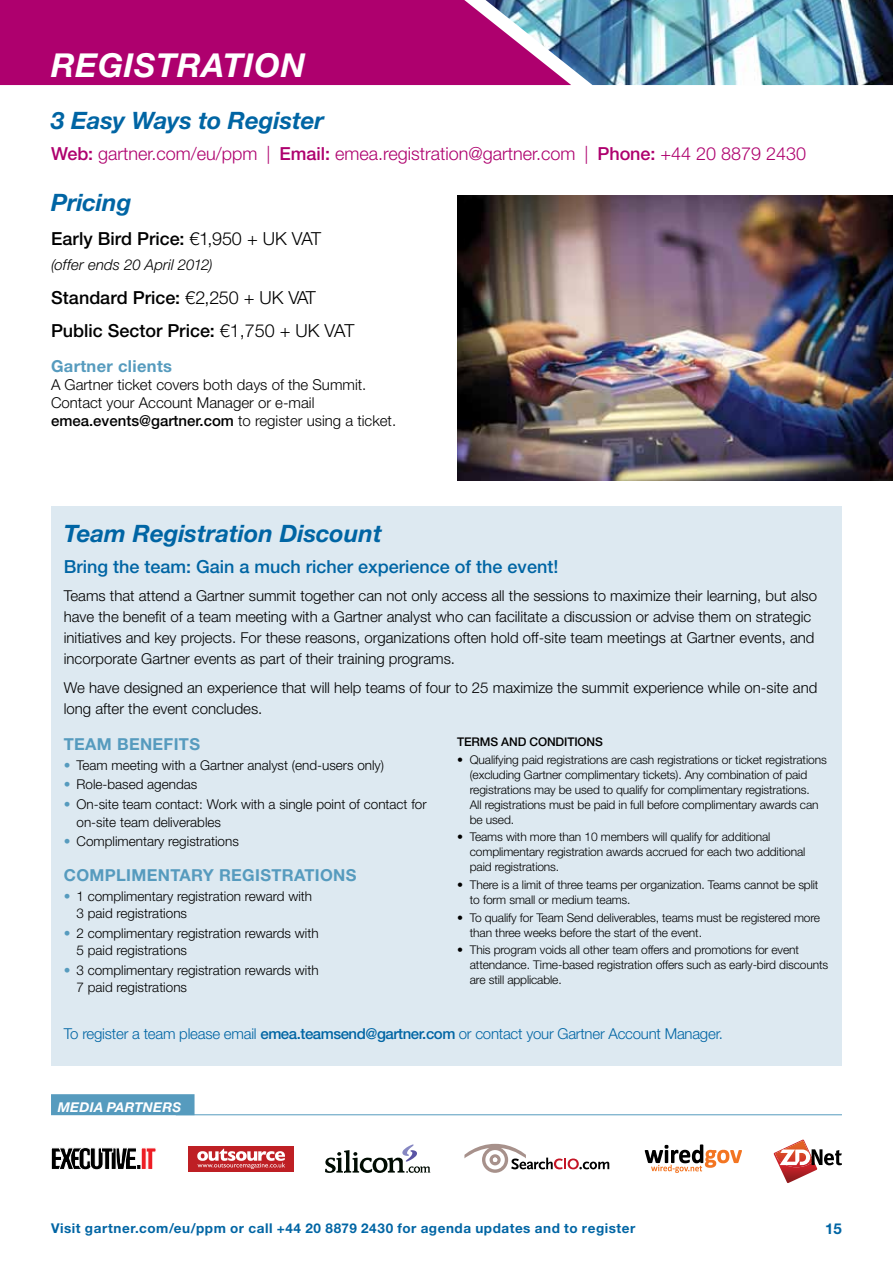
<style>
.page{position:relative;width:893px;height:1263px;background:#fff}
.page>*{position:absolute;margin:0;border:0;box-sizing:border-box;transform-origin:0 0}
.t1{font:italic 700 33px "Helvetica Neue";letter-spacing:.02em;color:#fff}
.t2{font:italic 700 24px "Helvetica Neue";color:#0065a4}
.t3{font:500 18px/33.8px "Helvetica Neue LT";color:#000}
.t4{font:300 18px "Helvetica Neue LT";color:#ae006e}
.t5{font:500 18px "Helvetica Neue LT";color:#0065a4}
.t6{font:700 16.5px "Helvetica Neue LT";letter-spacing:.02em;color:#569bbe}
.t7{font:300 15px/21px "Helvetica Neue LT";color:#000}
.t8{font:300 15px "Helvetica Neue LT";letter-spacing:-.015em;color:#0065a4}
.t9{font:italic 300 15px "Helvetica Neue LT";letter-spacing:.005em;color:#000}
.t10{font:700 15px "Helvetica Neue LT";color:#0065a4}
.t11{font:300 13.5px/17.2px "Helvetica Neue LT";color:#000}
.t12{font:700 13.5px "Helvetica Neue LT";letter-spacing:.04em;color:#0065a4}
.t13{font:italic 700 13.5px "Helvetica Neue";letter-spacing:.02em;color:#fff}
.t14{font:300 12px/15px "Helvetica Neue LT";letter-spacing:-.01em;color:#000}
.t15{font:500 12px "Helvetica Neue LT";letter-spacing:-.01em;color:#000}
.s1{font-weight:500}
.s2{font-weight:300}
.s3{color:#569bbe}
</style>
<div class="page">
<img style="left:571px;top:0;width:322px;height:85px">
<svg style="left:0;top:0;width:571px;height:85px;background:#ad1277"></svg>
<img style="left:457px;top:196px;width:436px;height:284px">
<svg style="left:325px;top:1144px;width:105px;height:29px"></svg>
<svg style="left:645px;top:1144px;width:97px;height:29px"></svg>
<div style="left:188px;top:1146px;width:105px;height:25px;background:#be1f24"></div>
<svg style="left:197px;top:1148px;width:88px;height:21px"></svg>
<svg style="left:51px;top:1147px;width:105px;height:23px"></svg>
<svg style="left:774px;top:1139px;width:68px;height:44px"></svg>
<svg style="left:464px;top:1144px;width:145px;height:29px"></svg>
<div style="left:51px;top:1094px;width:144px;height:21px;background:#569bbe"></div>
<hr style="left:176px;top:1114px;width:666px;height:1px;background:#569bbe">
<div style="left:51px;top:506px;width:791px;height:559px;background:#dde9f1"></div>
<h1 class="t1" style="left:51px;top:45px;width:256px">Registration</h1>
<h2 class="t2" style="left:51px;top:106px;width:276px">3 Easy Ways to Register</h2>
<h3 class="t4" style="left:51px;top:143px;width:757px"><span class="s1">Web:</span> gartner.com/eu/ppm | <span class="s1">Email:</span> emea.registration@gartner.com | <span class="s1">Phone:</span> +44 20 8879 2430</h3>
<h2 class="t2" style="left:51px;top:187px;width:82px">Pricing</h2>
<h3 class="t3" style="left:51px;top:221px;width:272px">Early Bird Price: <span class="s2">€1,950 + UK VAT</span></h3>
<p class="t9" style="left:51px;top:256px;width:163px">(offer ends 20 April 2012)</p>
<h3 class="t3" style="left:51px;top:280px;width:305px">Standard Price: <span class="s2">€2,250 + UK VAT<br></span>Public Sector Price: <span class="s2">€1,750 + UK VAT</span></h3>
<h3 class="t6" style="left:51px;top:356px;width:123px">Gartner clients</h3>
<p class="t7" style="left:51px;top:375px;width:347px;line-height:18px">A Gartner ticket covers both days of the Summit.<br>Contact your Account Manager or e-mail <span class="s1">emea.events@gartner.com</span> to register using a ticket.</p>
<h2 class="t2" style="left:64px;top:518px;width:320px">Team Registration Discount</h2>
<h3 class="t5" style="left:64px;top:555px;width:496px">Bring the team: Gain a much richer experience of the event!</h3>
<p class="t7" style="left:64px;top:585px;width:755px">Teams that attend a Gartner summit together can not only access all the sessions to maximize their learning, but also have the benefit of a team meeting with a Gartner analyst who can facilitate a discussion or advise them on strategic initiatives and key projects. For these reasons, organizations often hold off-site team meetings at Gartner events, and incorporate Gartner events as part of their training programs.</p>
<p class="t7" style="left:64px;top:676px;width:755px">We have designed an experience that will help teams of four to 25 maximize the summit experience while on-site and long after the event concludes.</p>
<h3 class="t6" style="left:64px;top:733px;width:138px">TEAM BENEFITS</h3>
<p class="t11" style="left:64px;top:756px;width:322px"><span class="s3">•</span> Team meeting with a Gartner analyst (end-users only)</p>
<p class="t11" style="left:64px;top:776px;width:135px"><span class="s3">•</span> Role-based agendas</p>
<p class="t11" style="left:77px;top:795px;width:352px;text-indent:-13px"><span class="s3">•</span> On-site team contact: Work with a single point of contact for on-site team deliverables</p>
<p class="t11" style="left:64px;top:833px;width:177px"><span class="s3">•</span> Complimentary registrations</p>
<h3 class="t6" style="left:64px;top:865px;width:294px">COMPLIMENTARY REGISTRATIONS</h3>
<p class="t11" style="left:77px;top:887px;width:237px;text-indent:-13px"><span class="s3">•</span> 1 complimentary registration reward with<br>3 paid registrations</p>
<p class="t11" style="left:77px;top:924px;width:244px;text-indent:-13px"><span class="s3">•</span> 2 complimentary registration rewards with<br>5 paid registrations</p>
<p class="t11" style="left:77px;top:961px;width:244px;text-indent:-13px"><span class="s3">•</span> 3 complimentary registration rewards with<br>7 paid registrations</p>
<p class="t15" style="left:457px;top:735px;width:147px">TERMS AND CONDITIONS</p>
<p class="t14" style="left:470px;top:752px;width:358px;text-indent:-13px">• Qualifying paid registrations are cash registrations or ticket registrations (excluding Gartner complimentary tickets). Any combination of paid registrations may be used to qualify for complimentary registrations.<br>All registrations must be paid in full before complimentary awards can be used.</p>
<p class="t14" style="left:470px;top:829px;width:337px;text-indent:-13px">• Teams with more than 10 members will qualify for additional complimentary registration awards accrued for each two additional paid registrations.</p>
<p class="t14" style="left:470px;top:877px;width:350px;text-indent:-13px">• There is a limit of three teams per organization. Teams cannot be split to form small or medium teams.</p>
<p class="t14" style="left:470px;top:910px;width:352px;text-indent:-13px">• To qualify for Team Send deliverables, teams must be registered more than three weeks before the start of the event.</p>
<p class="t14" style="left:470px;top:942px;width:360px;text-indent:-13px">• This program voids all other team offers and promotions for event attendance. Time-based registration offers such as early-bird discounts are still applicable.</p>
<p class="t8" style="left:64px;top:1025px;width:661px">To register a team please email <span class="s1">emea.teamsend@gartner.com</span> or contact your Gartner Account Manager.</p>
<p class="t13" style="left:58px;top:1098px;width:125px">Media Partners</p>
<p class="t12" style="left:51px;top:1220px;width:586px">Visit gartner.com/eu/ppm or call +44 20 8879 2430 for agenda updates and to register</p>
<p class="t10" style="left:825px;top:1220px;width:18px">15</p>
</div>
